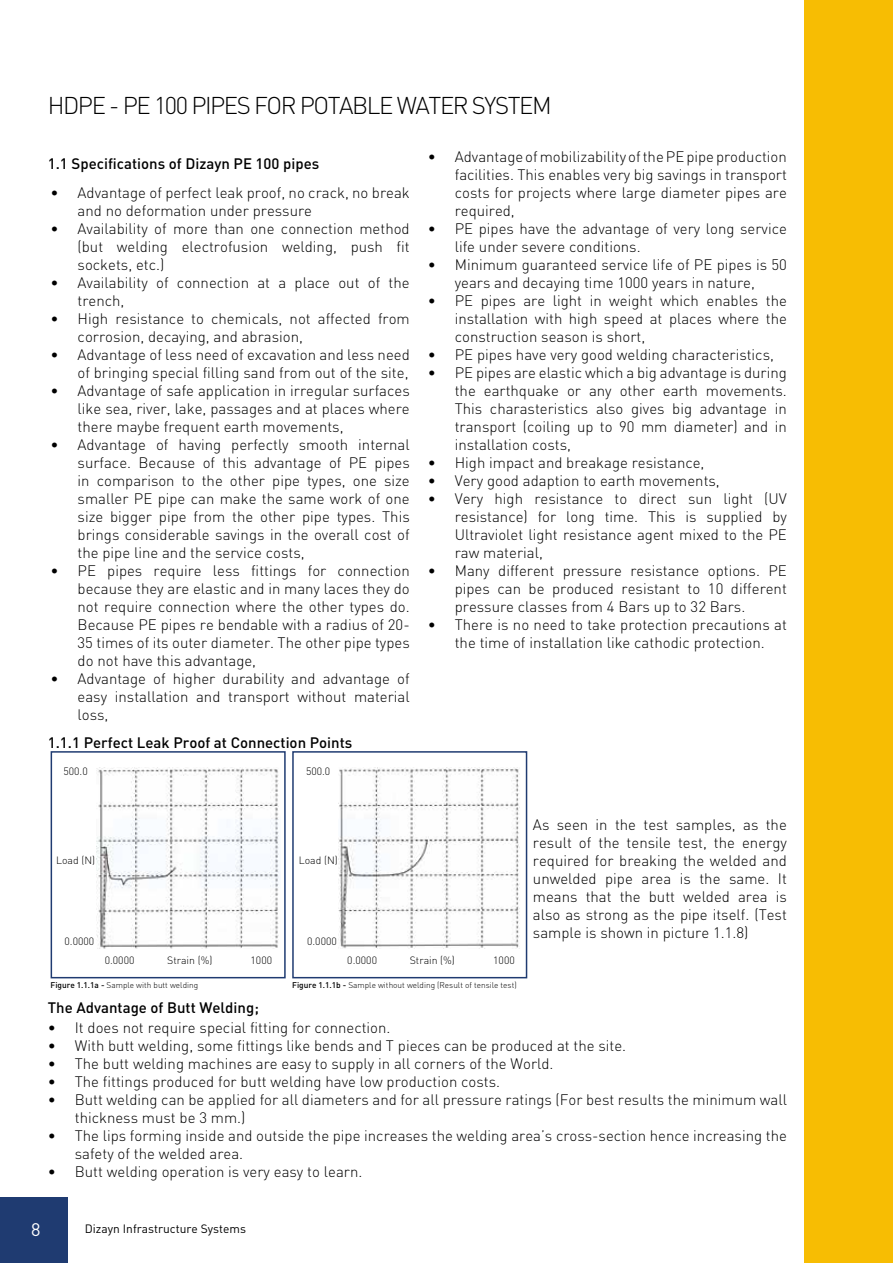
<style>
.page{position:relative;width:893px;height:1263px;background:#fff}
.page>*{position:absolute;margin:0;border:0;box-sizing:border-box;transform-origin:0 0}
.t1{font:24px "DINT Light";letter-spacing:-.06em;color:#000}
.t2{font:18px "DINT";color:#fff}
.t3{font:15px/18px "DINT Light";color:#000;text-align:justify}
.t4{font:15px "DINT Medium";color:#000}
.t5{font:12px "DINT";color:#000}
.t6{font:10.5px "DINT Light";color:#000}
.t7{font:8.25px "DINT Light";color:#000}
.s1{font-family:"DINT Medium"}
</style>
<div class="page">
<div style="left:0;top:1197px;width:68px;height:66px;background:#1f3b71"></div>
<div style="left:805px;top:0;width:88px;height:1263px;background:#f7bd03"></div>
<img style="left:97px;top:768px;width:182px;height:181px">
<div style="left:51px;top:751px;width:235px;height:227px;border:2px solid #1f3b71"></div>
<div style="left:292px;top:751px;width:235px;height:227px;border:2px solid #1f3b71"></div>
<img style="left:339px;top:768px;width:181px;height:181px">
<h1 class="t1" style="left:48px;top:90px;width:505px">HDPE - PE 100 PIPES FOR POTABLE WATER SYSTEM</h1>
<p class="t4" style="left:48px;top:154px;width:273px">1.1 Specifications of Dizayn PE 100 pipes</p>
<p class="t3" style="left:78px;top:183px;width:334px;text-indent:-27px">• Advantage of perfect leak proof, no crack, no break and no deformation under pressure</p>
<p class="t3" style="left:78px;top:219px;width:334px;text-indent:-27px">• Availability of more than one connection method (but welding electrofusion welding, push fit sockets, etc.)</p>
<p class="t3" style="left:78px;top:273px;width:334px;text-indent:-27px">• Availability of connection at a place out of the trench,</p>
<p class="t3" style="left:78px;top:309px;width:334px;text-indent:-27px">• High resistance to chemicals, not affected from corrosion, decaying, and abrasion,</p>
<p class="t3" style="left:51px;top:345px;width:361px;text-align:right">• Advantage of less need of excavation and less need of bringing special filling sand from out of the site,</p>
<p class="t3" style="left:78px;top:381px;width:334px;text-indent:-27px">• Advantage of safe application in irregular surfaces like sea, river, lake, passages and at places where there maybe frequent earth movements,</p>
<p class="t3" style="left:78px;top:435px;width:334px;text-indent:-27px">• Advantage of having perfectly smooth internal surface. Because of this advantage of PE pipes in comparison to the other pipe types, one size smaller PE pipe can make the same work of one size bigger pipe from the other pipe types. This brings considerable savings in the overall cost of the pipe line and the service costs,</p>
<p class="t3" style="left:78px;top:561px;width:334px;text-indent:-27px">• PE pipes require less fittings for connection because they are elastic and in many laces they do not require connection where the other types do.<br>Because PE pipes re bendable with a radius of 20- 35 times of its outer diameter. The other pipe types do not have this advantage,</p>
<p class="t3" style="left:78px;top:669px;width:334px;text-indent:-27px">• Advantage of higher durability and advantage of easy installation and transport without material loss,</p>
<p class="t4" style="left:48px;top:733px;width:306px">1.1.1 Perfect Leak Proof at Connection Points</p>
<p class="t6" style="left:63px;top:765px;width:26px">500.0</p>
<p class="t6" style="left:306px;top:765px;width:26px">500.0</p>
<p class="t6" style="left:56px;top:854px;width:41px">Load (N)</p>
<p class="t6" style="left:299px;top:854px;width:41px">Load (N)</p>
<p class="t6" style="left:65px;top:935px;width:31px">0.0000</p>
<p class="t6" style="left:307px;top:935px;width:31px">0.0000</p>
<p class="t3" style="left:455px;top:147px;width:334px;text-indent:-27px">• Advantage of mobilizability of the PE pipe production facilities. This enables very big savings in transport costs for projects where large diameter pipes are required,</p>
<p class="t3" style="left:455px;top:219px;width:334px;text-indent:-27px">• PE pipes have the advantage of very long service life under severe conditions.</p>
<p class="t3" style="left:428px;top:255px;width:361px;text-align:center">• Minimum guaranteed service life of PE pipes is 50 years and decaying time 1000 years in nature,</p>
<p class="t3" style="left:455px;top:291px;width:334px;text-indent:-27px">• PE pipes are light in weight which enables the installation with high speed at places where the construction season is short,</p>
<p class="t3" style="left:428px;top:345px;width:348px">• PE pipes have very good welding characteristics,</p>
<p class="t3" style="left:455px;top:363px;width:334px;text-indent:-27px">• PE pipes are elastic which a big advantage is during the earthquake or any other earth movements.<br>This charasteristics also gives big advantage in transport (coiling up to 90 mm diameter) and in installation costs,</p>
<p class="t3" style="left:428px;top:453px;width:278px">• High impact and breakage resistance,</p>
<p class="t3" style="left:428px;top:471px;width:294px">• Very good adaption to earth movements,</p>
<p class="t3" style="left:455px;top:489px;width:334px;text-indent:-27px">• Very high resistance to direct sun light (UV resistance) for long time. This is supplied by Ultraviolet light resistance agent mixed to the PE raw material,</p>
<p class="t3" style="left:455px;top:561px;width:334px;text-indent:-27px">• Many different pressure resistance options. PE pipes can be produced resistant to 10 different pressure classes from 4 Bars up to 32 Bars.</p>
<p class="t3" style="left:428px;top:615px;width:361px;text-align:center">• There is no need to take protection precautions at the time of installation like cathodic protection.</p>
<p class="t3" style="left:533px;top:815px;width:255px">As seen in the test samples, as the result of the tensile test, the energy required for breaking the welded and unwelded pipe area is the same. It means that the butt welded area is also as strong as the pipe itself. (Test sample is shown in picture 1.1.8)</p>
<p class="t6" style="left:105px;top:954px;width:31px">0.0000</p>
<p class="t6" style="left:167px;top:954px;width:47px">Strain (%)</p>
<p class="t6" style="left:251px;top:954px;width:23px">1000</p>
<p class="t6" style="left:347px;top:954px;width:31px">0.0000</p>
<p class="t6" style="left:410px;top:954px;width:47px">Strain (%)</p>
<p class="t6" style="left:493px;top:954px;width:23px">1000</p>
<p class="t7" style="left:51px;top:980px;width:149px"><span class="s1">Figure 1.1.1a -</span> Sample with butt welding</p>
<p class="t7" style="left:292px;top:980px;width:226px"><span class="s1">Figure 1.1.1b -</span> Sample without welding (Result of tensile test)</p>
<p class="t3" style="left:48px;top:1018px;width:344px">• It does not require special fitting for connection.</p>
<p class="t3" style="left:48px;top:1036px;width:580px">• With butt welding, some fittings like bends and T pieces can be produced at the site.</p>
<p class="t3" style="left:48px;top:1054px;width:507px">• The butt welding machines are easy to supply in all corners of the World.</p>
<p class="t3" style="left:48px;top:1072px;width:454px">• The fittings produced for butt welding have low production costs.</p>
<p class="t3" style="left:75px;top:1090px;width:714px;text-indent:-27px">• Butt welding can be applied for all diameters and for all pressure ratings (For best results the minimum wall thickness must be 3 mm.)</p>
<p class="t3" style="left:75px;top:1126px;width:714px;text-indent:-27px">• The lips forming inside and outside the pipe increases the welding area’s cross-section hence increasing the safety of the welded area.</p>
<p class="t3" style="left:48px;top:1162px;width:316px">• Butt welding operation is very easy to learn.</p>
<p class="t4" style="left:48px;top:998px;width:213px">The Advantage of Butt Welding;</p>
<p class="t2" style="left:31px;top:1218px;width:11px">8</p>
<p class="t5" style="left:85px;top:1221px;width:163px">Dizayn Infrastructure Systems</p>
</div>
